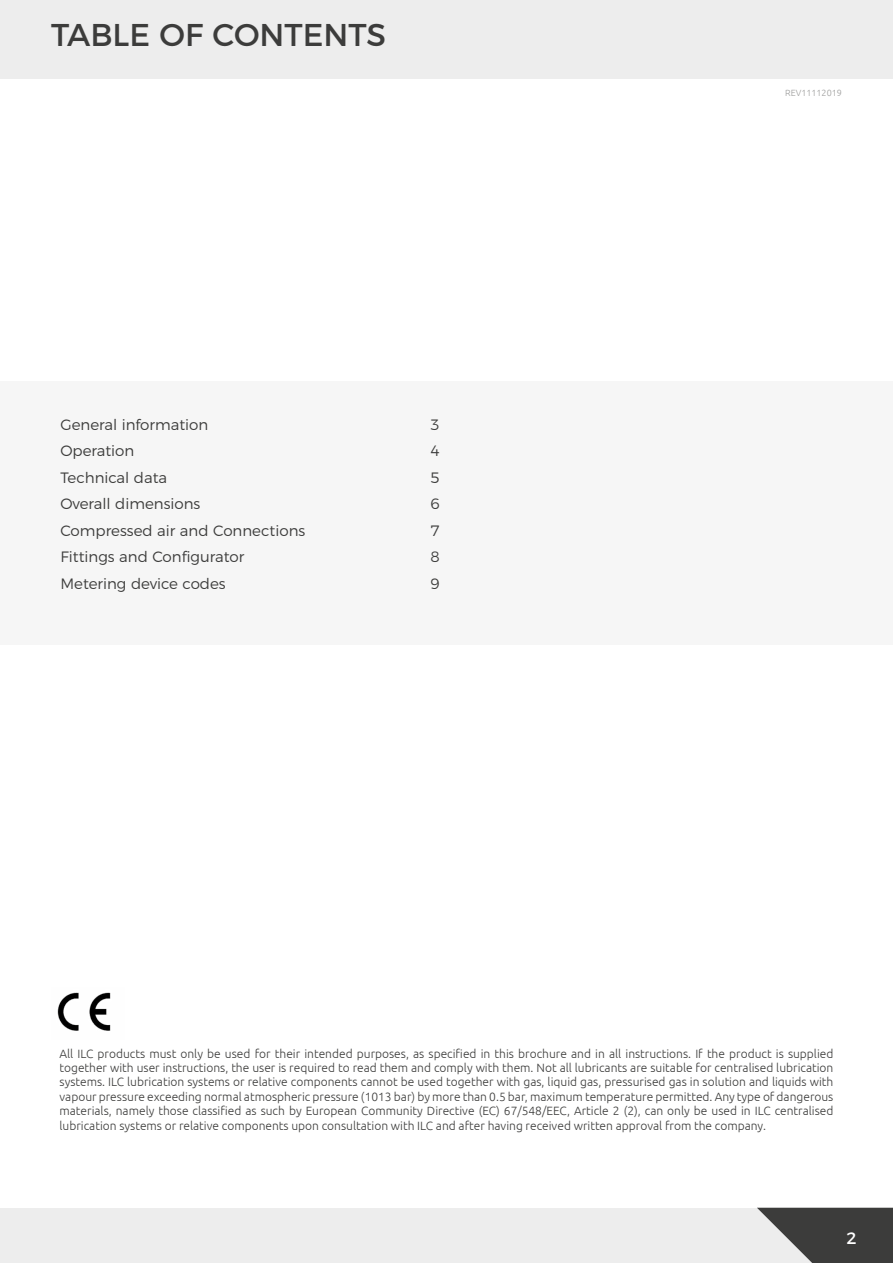
<style>
.page{position:relative;width:893px;height:1263px;background:#fff}
.page>*{position:absolute;margin:0;border:0;box-sizing:border-box;transform-origin:0 0}
.t1{font:31.5px "Montserrat";color:#3c3c3b}
.t2{font:16.5px "Montserrat";color:#fff}
.t3{font:300 15px "Montserrat";color:#3c3c3b}
.t4{font:300 12px/14.4px "Ubuntu";color:#3c3c3b;text-align:justify}
.t5{font:300 9px "Ubuntu";color:#9d9d9c}
</style>
<div class="page">
<div style="left:0;top:1208px;width:893px;height:55px;background:#ededed"></div>
<svg style="left:757px;top:1208px;width:136px;height:55px"></svg>
<div style="left:0;top:0;width:893px;height:79px;background:#ededed"></div>
<div style="left:1px;top:381px;width:892px;height:263px;background:#f6f6f6"></div>
<img style="left:57px;top:992px;width:54px;height:39px">
<h1 class="t1" style="left:51px;top:10px;width:337px">TABLE OF CONTENTS</h1>
<p class="t3" style="left:60px;top:413px;width:149px">General information</p>
<p class="t3" style="left:431px;top:413px;width:11px">3</p>
<p class="t3" style="left:60px;top:439px;width:75px">Operation</p>
<p class="t3" style="left:431px;top:439px;width:11px">4</p>
<p class="t3" style="left:60px;top:466px;width:108px">Technical data</p>
<p class="t3" style="left:431px;top:466px;width:11px">5</p>
<p class="t3" style="left:60px;top:492px;width:142px">Overall dimensions</p>
<p class="t3" style="left:431px;top:492px;width:11px">6</p>
<p class="t3" style="left:60px;top:519px;width:246px">Compressed air and Connections</p>
<p class="t3" style="left:431px;top:519px;width:11px">7</p>
<p class="t3" style="left:60px;top:545px;width:185px">Fittings and Configurator</p>
<p class="t3" style="left:431px;top:545px;width:11px">8</p>
<p class="t3" style="left:60px;top:572px;width:167px">Metering device codes</p>
<p class="t3" style="left:431px;top:572px;width:11px">9</p>
<p class="t5" style="left:785px;top:88px;width:58px">REV11112019</p>
<p class="t4" style="left:60px;top:1046px;width:775px">All ILC products must only be used for their intended purposes, as specified in this brochure and in all instructions. If the product is supplied together with user instructions, the user is required to read them and comply with them. Not all lubricants are suitable for centralised lubrication systems. ILC lubrication systems or relative components cannot be used together with gas, liquid gas, pressurised gas in solution and liquids with vapour pressure exceeding normal atmospheric pressure (1013 bar) by more than 0.5 bar, maximum temperature permitted. Any type of dangerous materials, namely those classified as such by European Community Directive (EC) 67/548/EEC, Article 2 (2), can only be used in ILC centralised lubrication systems or relative components upon consultation with ILC and after having received written approval from the company.</p>
<h2 class="t2" style="left:847px;top:1224px;width:12px">2</h2>
</div>
